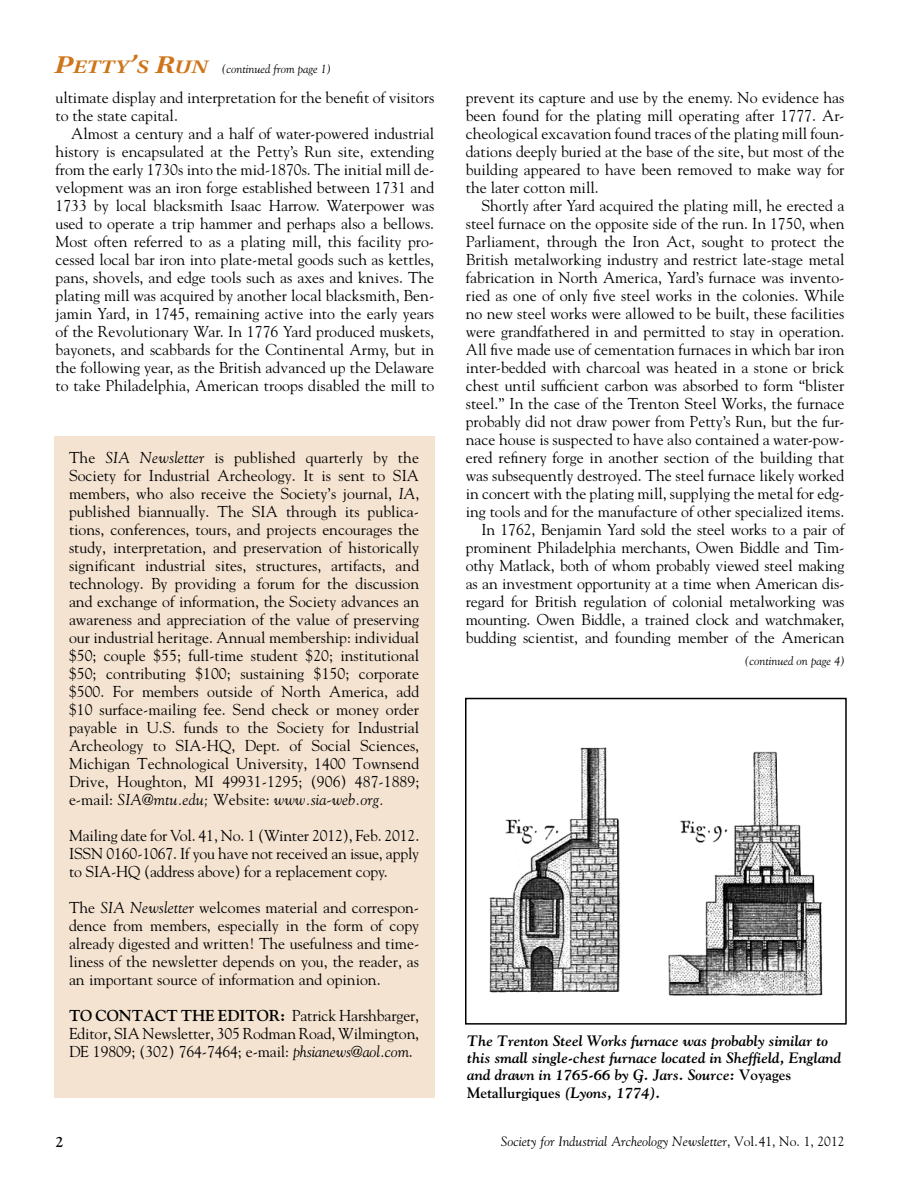
<style>
.page{position:relative;width:918px;height:1188px;background:#fff}
.page>*{position:absolute;margin:0;border:0;box-sizing:border-box;transform-origin:0 0}
.t1{font:15.75px/18px "Goudy Std";color:#000;text-align:justify}
.t2{font:italic 700 15px/17.2px "Goudy Std";color:#000}
.t3{font:700 15px "Goudy Std";color:#000}
.t4{font:italic 13.5px "Goudy Std";color:#000}
.t5{font:italic 12px "Goudy Std";color:#000}
.s1{font-family:"Utopia Std";font-weight:600;font-size:25.5px;color:#cf7419}
.s2{font-family:"Utopia Std";font-weight:600;font-size:19.2px;color:#cf7419}
.s3{font-style:italic}
.s4{font-weight:700}
.s5{font-style:normal}
</style>
<div class="page">
<div style="left:54px;top:436px;width:380px;height:662px;background:#f5e3d1"></div>
<img style="left:489px;top:747px;width:334px;height:249px">
<div style="left:465px;top:698px;width:382px;height:327px;border:2px solid #000"></div>
<p class="t5" style="left:54px;top:62px;width:279px"><span class="s1">P</span><span class="s2">ETTY</span><span class="s1">’</span><span class="s2">S</span> <span class="s1">R</span><span class="s2">UN</span> (continued from page 1)</p>
<p class="t1" style="left:56px;top:88px;width:380px">ultimate display and interpretation for the benefit of visitors to the state capital.</p>
<p class="t1" style="left:56px;top:124px;width:380px;text-indent:16px">Almost a century and a half of water-powered industrial history is encapsulated at the Petty’s Run site, extending from the early 1730s into the mid-1870s. The initial mill de&shy;velopment was an iron forge established between 1731 and 1733 by local blacksmith Isaac Harrow. Waterpower was used to operate a trip hammer and perhaps also a bellows.<br>Most often referred to as a plating mill, this facility pro&shy;cessed local bar iron into plate-metal goods such as kettles, pans, shovels, and edge tools such as axes and knives. The plating mill was acquired by another local blacksmith, Ben&shy;jamin Yard, in 1745, remaining active into the early years of the Revolutionary War. In 1776 Yard produced muskets, bayonets, and scabbards for the Continental Army, but in the following year, as the British advanced up the Delaware to take Philadelphia, American troops disabled the mill to</p>
<p class="t1" style="left:69px;top:449px;width:352px">The <span class="s3">SIA Newsletter</span> is published quarterly by the Society for Industrial Archeology. It is sent to SIA members, who also receive the Society’s journal, <span class="s3">IA</span>, published biannually. The SIA through its publica&shy;tions, conferences, tours, and projects encourages the study, interpretation, and preservation of historically significant industrial sites, structures, artifacts, and technology. By providing a forum for the discussion and exchange of information, the Society advances an awareness and appreciation of the value of preserving our industrial heritage. Annual membership: individual $50; couple $55; full-time student $20; institutional $50; contributing $100; sustaining $150; corporate $500. For members outside of North America, add $10 surface-mailing fee. Send check or money order payable in U.S. funds to the Society for Industrial Archeology to SIA-HQ, Dept. of Social Sciences, Michigan Technological University, 1400 Townsend Drive, Houghton, MI 49931-1295; (906) 487-1889; e-mail: <span class="s3">SIA@mtu.edu;</span> Website: <span class="s3">www.sia-web.org.</span></p>
<p class="t1" style="left:69px;top:827px;width:352px">Mailing date for Vol. 41, No. 1 (Winter 2012), Feb. 2012.<br>ISSN 0160-1067. If you have not received an issue, apply to SIA-HQ (address above) for a replacement copy.</p>
<p class="t1" style="left:69px;top:899px;width:352px">The <span class="s3">SIA Newsletter</span> welcomes material and correspon&shy;dence from members, especially in the form of copy already digested and written! The usefulness and time&shy;liness of the newsletter depends on you, the reader, as an important source of information and opinion.</p>
<p class="t1" style="left:69px;top:1007px;width:352px"><span class="s4">TO CONTACT THE EDITOR:</span> Patrick Harshbarger, Editor, SIA Newsletter, 305 Rodman Road, Wilmington, DE 19809; (302) 764-7464; e-mail: <span class="s3">phsianews@aol.com</span>.</p>
<p class="t1" style="left:466px;top:88px;width:380px">prevent its capture and use by the enemy. No evidence has been found for the plating mill operating after 1777. Ar&shy;cheological excavation found traces of the plating mill foun&shy;dations deeply buried at the base of the site, but most of the building appeared to have been removed to make way for the later cotton mill.</p>
<p class="t1" style="left:466px;top:196px;width:380px;text-align:right">Shortly after Yard acquired the plating mill, he erected a steel furnace on the opposite side of the run. In 1750, when Parliament, through the Iron Act, sought to protect the British metalworking industry and restrict late-stage metal fabrication in North America, Yard’s furnace was invento&shy;ried as one of only five steel works in the colonies. While no new steel works were allowed to be built, these facilities were grandfathered in and permitted to stay in operation.<br>All five made use of cementation furnaces in which bar iron inter-bedded with charcoal was heated in a stone or brick chest until sufficient carbon was absorbed to form “blister steel.” In the case of the Trenton Steel Works, the furnace probably did not draw power from Petty’s Run, but the fur&shy;nace house is suspected to have also contained a water-pow&shy;ered refinery forge in another section of the building that was subsequently destroyed. The steel furnace likely worked in concert with the plating mill, supplying the metal for edg&shy;ing tools and for the manufacture of other specialized items.<br>In 1762, Benjamin Yard sold the steel works to a pair of prominent Philadelphia merchants, Owen Biddle and Tim&shy;othy Matlack, both of whom probably viewed steel making as an investment opportunity at a time when American dis&shy;regard for British regulation of colonial metalworking was mounting. Owen Biddle, a trained clock and watchmaker, budding scientist, and founding member of the American</p>
<p class="t5" style="left:745px;top:654px;width:102px">(continued on page 4)</p>
<p class="t2" style="left:467px;top:1032px;width:376px">The Trenton Steel Works furnace was probably similar to this small single-chest furnace located in Sheffield, England and drawn in 1765-66 by G. Jars. Source: <span class="s5">Voyages Metallurgiques</span> (Lyons, 1774).</p>
<p class="t3" style="left:56px;top:1133px;width:10px">2</p>
<p class="t4" style="left:501px;top:1133px;width:345px">Society for Industrial Archeology Newsletter<span class="s5">, Vol.41, No. 1, 2012</span></p>
</div>
